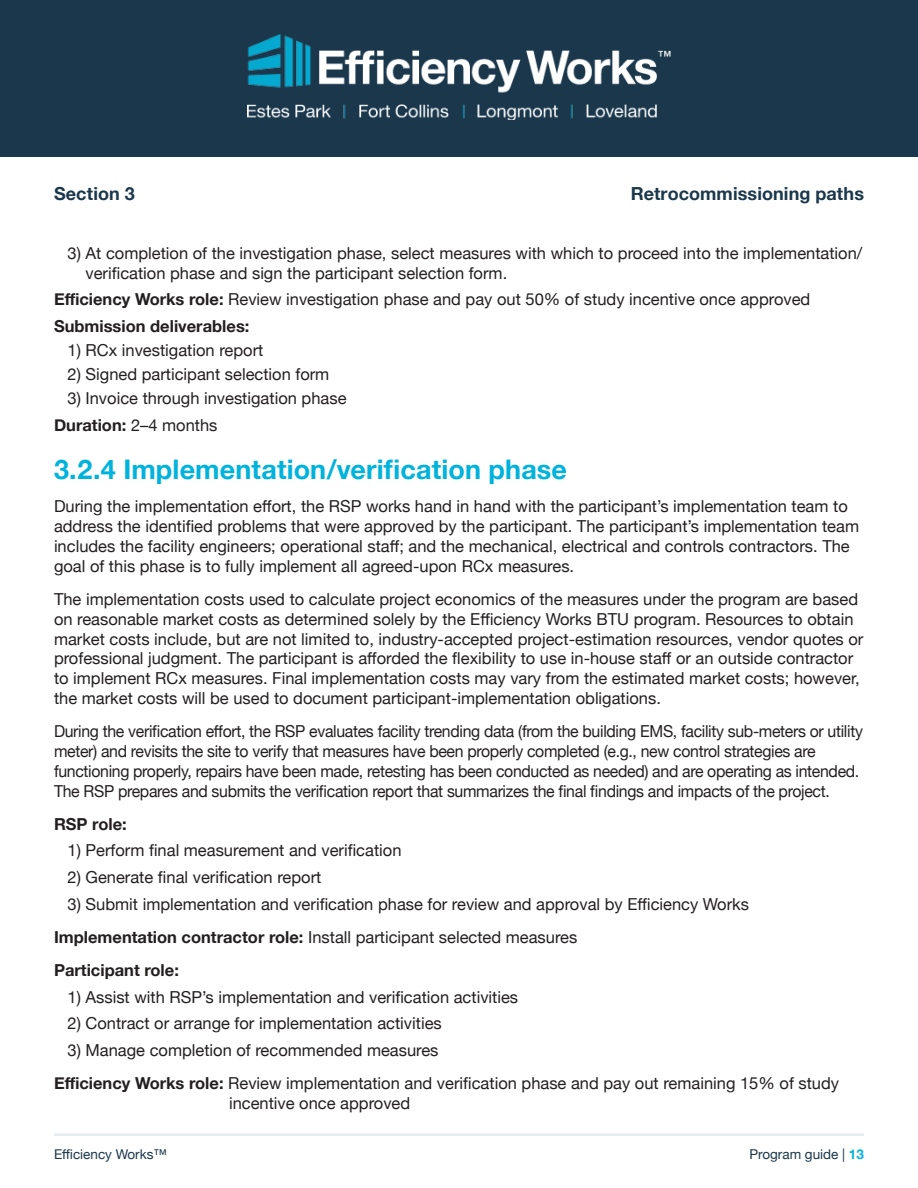
<style>
.page{position:relative;width:918px;height:1188px;background:#fff}
.page>*{position:absolute;margin:0;border:0;box-sizing:border-box;transform-origin:0 0}
.t1{font:700 27px "Helvetica Neue";letter-spacing:.005em;color:#00b3dc}
.t2{font:700 18px "Helvetica Neue";letter-spacing:.005em;color:#1a374b}
.t3{font:16.5px/19.8px "Helvetica Neue";color:#231f20}
.t4{font:16.5px/19.8px "Helvetica Neue";letter-spacing:-.02em;color:#231f20;scale:.96 1}
.t5{font:700 16.5px "Helvetica Neue";color:#231f20}
.t6{font:13.5px "Helvetica Neue";color:#1a374b}
.s1{font-weight:700}
.s2{font-weight:700;color:#00b3dc}
</style>
<div class="page">
<div style="left:0;top:0;width:918px;height:157px;background:#1a374b"></div>
<img style="left:247px;top:34px;width:424px;height:86px">
<hr style="left:54px;top:1134px;width:810px;height:2px;background:#e0eaef">
<p class="t2" style="left:54px;top:179px;width:82px">Section 3</p>
<p class="t2" style="left:631px;top:179px;width:235px">Retrocommissioning paths</p>
<p class="t3" style="left:86px;top:244px;width:778px;text-indent:-18px">3) At completion of the investigation phase, select measures with which to proceed into the implementation/ verification phase and sign the participant selection form.</p>
<p class="t3" style="left:54px;top:287px;width:758px;line-height:26.5px"><span class="s1">Efficiency Works role:</span> Review investigation phase and pay out 50% of study incentive once approved<br><span class="s1">Submission deliverables:</span></p>
<p class="t3" style="left:68px;top:341px;width:197px">1) RCx investigation report</p>
<p class="t3" style="left:68px;top:365px;width:263px">2) Signed participant selection form</p>
<p class="t3" style="left:54px;top:386px;width:294px;line-height:26.5px;text-indent:13px">3) Invoice through investigation phase<br><span class="s1">Duration:</span> 2–4 months</p>
<h1 class="t1" style="left:54px;top:448px;width:515px">3.2.4 Implementation/verification phase</h1>
<p class="t3" style="left:54px;top:497px;width:807px">During the implementation effort, the RSP works hand in hand with the participant’s implementation team to address the identified problems that were approved by the participant. The participant’s implementation team includes the facility engineers; operational staff; and the mechanical, electrical and controls contractors. The goal of this phase is to fully implement all agreed-upon RCx measures.</p>
<p class="t3" style="left:54px;top:590px;width:811px">The implementation costs used to calculate project economics of the measures under the program are based on reasonable market costs as determined solely by the Efficiency Works BTU program. Resources to obtain market costs include, but are not limited to, industry-accepted project-estimation resources, vendor quotes or professional judgment. The participant is afforded the flexibility to use in-house staff or an outside contractor to implement RCx measures. Final implementation costs may vary from the estimated market costs; however, the market costs will be used to document participant-implementation obligations.</p>
<p class="t4" style="left:54px;top:722px;width:844px">During the verification effort, the RSP evaluates facility trending data (from the building EMS, facility sub-meters or utility meter) and revisits the site to verify that measures have been properly completed (e.g., new control strategies are functioning properly, repairs have been made, retesting has been conducted as needed) and are operating as intended.<br>The RSP prepares and submits the verification report that summarizes the final findings and impacts of the project.</p>
<p class="t5" style="left:54px;top:811px;width:74px">RSP role:</p>
<p class="t3" style="left:67px;top:842px;width:336px">1) Perform final measurement and verification</p>
<p class="t3" style="left:67px;top:868px;width:255px">2) Generate final verification report</p>
<p class="t3" style="left:54px;top:888px;width:697px;line-height:33.3px;text-indent:13px">3) Submit implementation and verification phase for review and approval by Efficiency Works<br><span class="s1">Implementation contractor role:</span> Install participant selected measures<br><span class="s1">Participant role:</span></p>
<p class="t3" style="left:67px;top:988px;width:452px">1) Assist with RSP’s implementation and verification activities</p>
<p class="t3" style="left:67px;top:1014px;width:376px">2) Contract or arrange for implementation activities</p>
<p class="t3" style="left:54px;top:1034px;width:787px;line-height:33.3px;text-indent:13px">3) Manage completion of recommended measures<br><span class="s1">Efficiency Works role:</span> Review implementation and verification phase and pay out remaining 15% of study</p>
<p class="t3" style="left:229px;top:1094px;width:183px">incentive once approved</p>
<p class="t6" style="left:54px;top:1144px;width:114px">Efficiency Works™</p>
<p class="t6" style="left:749px;top:1145px;width:116px">Program guide | <span class="s2">13</span></p>
</div>
